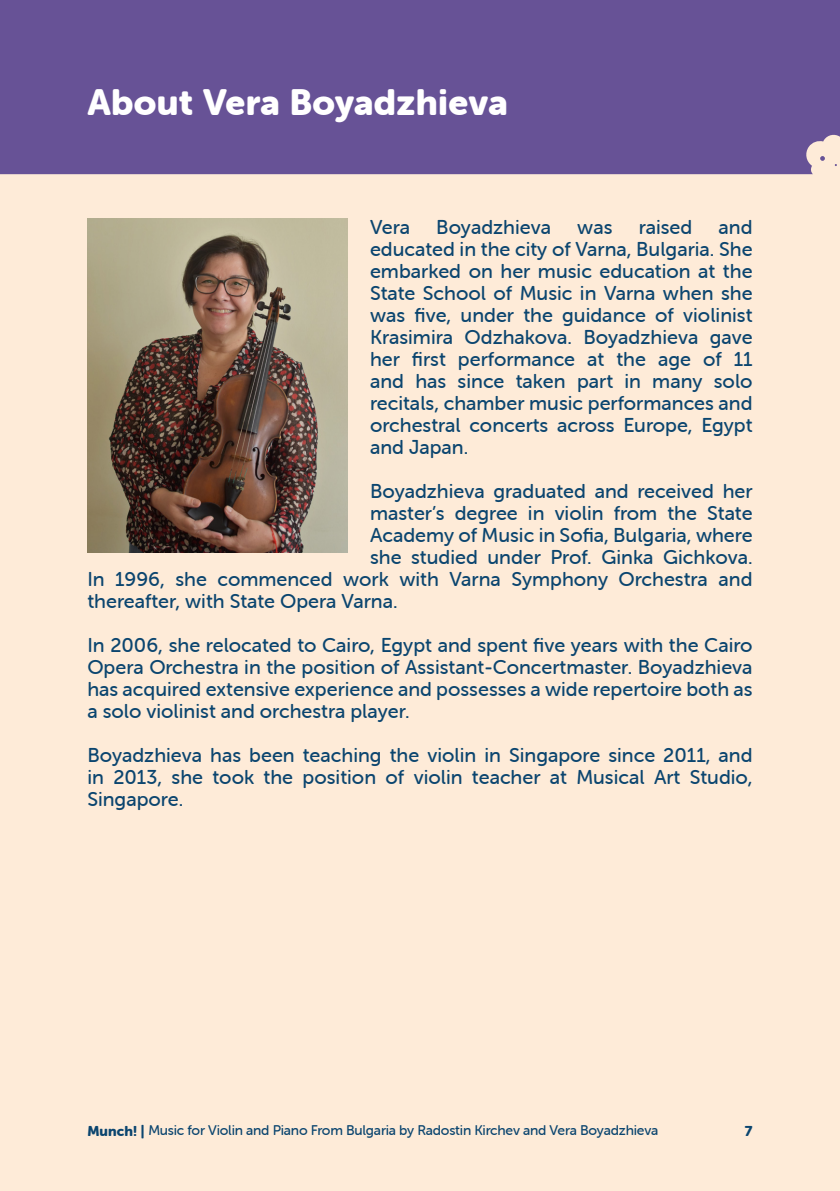
<style>
.page{position:relative;width:840px;height:1191px;background:#fff}
.page>*{position:absolute;margin:0;border:0;box-sizing:border-box;transform-origin:0 0}
.t1{font:36px "Museo Sans Rounded 900";letter-spacing:.01em;color:#fff}
.t2{font:20px/22px "Museo Sans Rounded 500";color:#0b456f;text-align:justify}
.t3{font:14px "Museo Sans Rounded 500";letter-spacing:-.015em;color:#0b456f}
.t4{font:14px "Museo Sans Rounded 900";color:#0b456f}
.s1{font-family:"Museo Sans Rounded 900"}
</style>
<div class="page">
<div style="left:0;top:0;width:839px;height:1191px;background:#feebd8"></div>
<div style="left:0;top:0;width:839px;height:174px;background:#675296"></div>
<svg style="left:819px;top:156px;width:5px;height:5px"></svg>
<img style="left:87px;top:219px;width:260px;height:333px">
<p class="t1" style="left:87px;top:82px;width:421px">About Vera Boyadzhieva</p>
<p class="t2" style="left:370px;top:216px;width:384px;text-indent:348px">and educated in the city of Varna, Bulgaria. She embarked on her music education at the State School of Music in Varna when she was five, under the guidance of violinist Krasimira Odzhakova. Boyadzhieva gave her first performance at the age of 11 and has since taken part in many solo recitals, chamber music performances and orchestral concerts across Europe, Egypt and Japan.</p>
<p class="t2" style="left:370px;top:480px;width:384px">Boyadzhieva graduated and received her</p>
<p class="t2" style="left:370px;top:502px;width:384px">master’s degree in violin from the State</p>
<p class="t2" style="left:370px;top:524px;width:384px">Academy of Music in Sofia, Bulgaria, where</p>
<p class="t2" style="left:370px;top:546px;width:384px">she studied under Prof. Ginka Gichkova.</p>
<p class="t2" style="left:87px;top:568px;width:666px">In 1996, she commenced work with Varna Symphony Orchestra and</p>
<p class="t2" style="left:87px;top:590px;width:311px">thereafter, with State Opera Varna.</p>
<p class="t2" style="left:87px;top:634px;width:666px">In 2006, she relocated to Cairo, Egypt and spent five years with the Cairo Opera Orchestra in the position of Assistant-Concertmaster. Boyadzhieva has acquired extensive experience and possesses a wide repertoire both as a solo violinist and orchestra player.</p>
<p class="t2" style="left:87px;top:744px;width:666px">Boyadzhieva has been teaching the violin in Singapore since 2011, and in 2013, she took the position of violin teacher at Musical Art Studio, Singapore.</p>
<p class="t2" style="left:370px;top:216px;width:42px">Vera</p>
<p class="t2" style="left:436px;top:216px;width:116px">Boyadzhieva</p>
<p class="t2" style="left:577px;top:216px;width:37px">was</p>
<p class="t2" style="left:638px;top:216px;width:55px">raised</p>
<p class="t3" style="left:87px;top:1122px;width:572px"><span class="s1">Munch! |</span> Music for Violin and Piano From Bulgaria by Radostin Kirchev and Vera Boyadzhieva</p>
<p class="t4" style="left:744px;top:1122px;width:9px">7</p>
</div>
